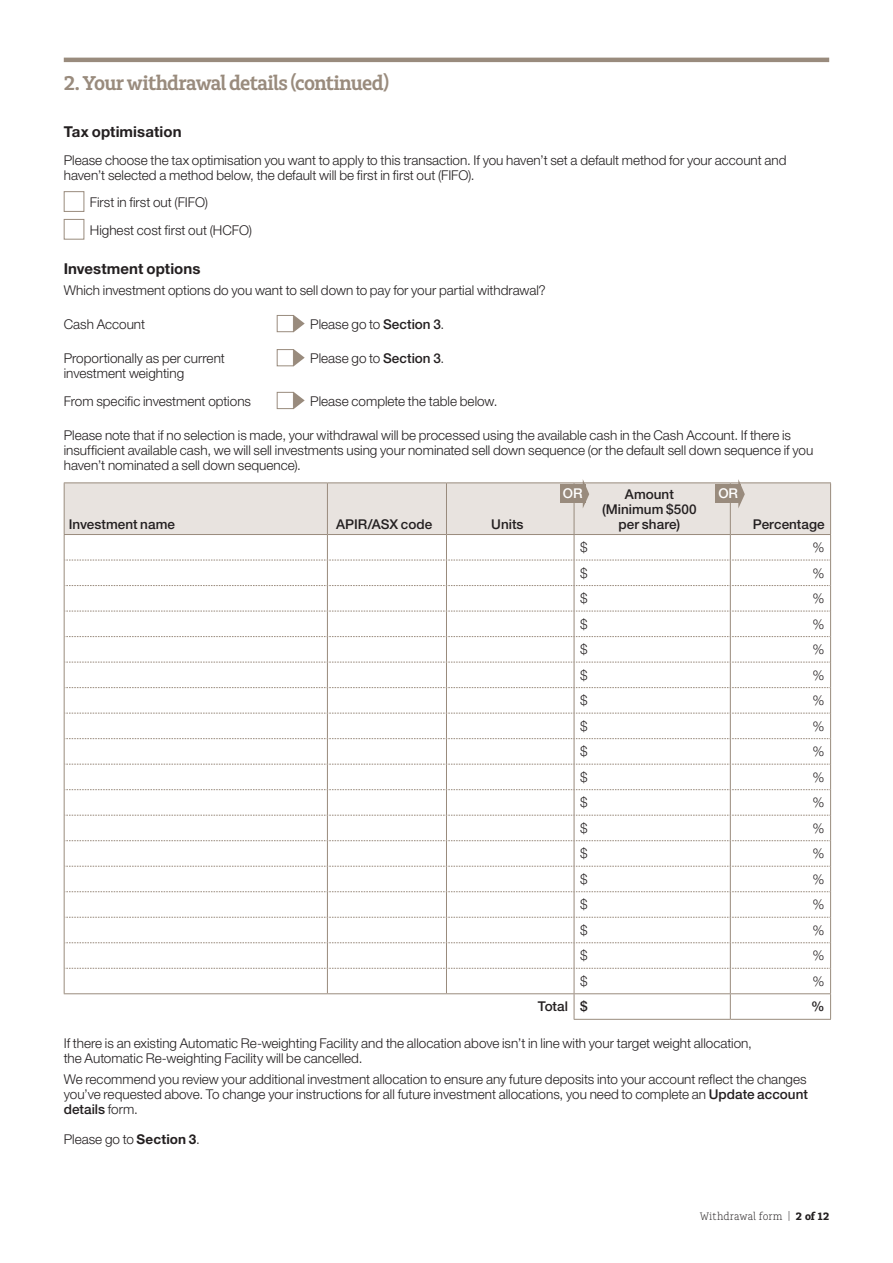
<style>
.page{position:relative;width:893px;height:1263px;background:#fff}
.page>*{position:absolute;margin:0;border:0;box-sizing:border-box;transform-origin:0 0}
.t1{font:600 21px "Charlie Std";letter-spacing:-.035em;color:#998b7d}
.t2{font:700 15px "Helvetica Neue LT Pro";letter-spacing:.005em;color:#231f20}
.t3{font:300 13.5px/15px "Helvetica Neue LT Pro";color:#231f20}
.t4{font:500 13.5px/15px "Helvetica Neue LT Pro";color:#231f20;text-align:center}
.t5{font:500 13.5px "Helvetica Neue LT Pro";color:#fff}
.t6{font:300 11.25px "Charlie Std";letter-spacing:.005em;color:#231f20}
.s1{font-weight:500}
.s2{font-weight:700}
</style>
<div class="page">
<hr style="left:64px;top:58px;width:765px;height:4px;background:#998b7d">
<div style="left:64px;top:191px;width:20px;height:21px;border:1px solid #998b7d"></div>
<div style="left:64px;top:219px;width:20px;height:21px;border:1px solid #998b7d"></div>
<div style="left:277px;top:315px;width:17px;height:17px;background:#fff;border:1px solid #998b7d"></div>
<svg style="left:294px;top:315px;width:11px;height:17px"></svg>
<div style="left:277px;top:349px;width:17px;height:17px;background:#fff;border:1px solid #998b7d"></div>
<svg style="left:294px;top:349px;width:11px;height:17px"></svg>
<div style="left:277px;top:392px;width:17px;height:17px;background:#fff;border:1px solid #998b7d"></div>
<svg style="left:294px;top:392px;width:11px;height:17px"></svg>
<hr style="left:574px;top:1019px;width:156px;height:1px;background:#998b7d">
<hr style="left:730px;top:1019px;width:101px;height:1px;background:#998b7d">
<svg style="left:64px;top:479px;width:767px;height:540px"></svg>
<h1 class="t1" style="left:64px;top:71px;width:327px">2. Your withdrawal details (continued)</h1>
<p class="t2" style="left:64px;top:122px;width:119px">Tax optimisation</p>
<p class="t3" style="left:64px;top:152px;width:724px">Please choose the tax optimisation you want to apply to this transaction. If you haven’t set a default method for your account and haven’t selected a method below, the default will be first in first out (FIFO).</p>
<p class="t3" style="left:90px;top:188px;width:164px;line-height:27.8px">First in first out (FIFO)<br>Highest cost first out (HCFO)</p>
<p class="t2" style="left:64px;top:259px;width:138px">Investment options</p>
<p class="t3" style="left:64px;top:282px;width:484px">Which investment options do you want to sell down to pay for your partial withdrawal?</p>
<p class="t3" style="left:64px;top:316px;width:83px">Cash Account</p>
<p class="t3" style="left:310px;top:316px;width:136px">Please go to <span class="s1">Section 3</span>.</p>
<p class="t3" style="left:64px;top:351px;width:163px">Proportionally as per current</p>
<p class="t3" style="left:310px;top:351px;width:136px">Please go to <span class="s1">Section 3</span>.</p>
<p class="t3" style="left:64px;top:359px;width:189px;line-height:27.8px">investment weighting<br>From specific investment options</p>
<p class="t3" style="left:310px;top:393px;width:189px">Please complete the table below.</p>
<p class="t3" style="left:64px;top:427px;width:751px">Please note that if no selection is made, your withdrawal will be processed using the available cash in the Cash Account. If there is insufficient available cash, we will sell investments using your nominated sell down sequence (or the default sell down sequence if you haven’t nominated a sell down sequence).</p>
<p class="t4" style="left:69px;top:516px;width:108px">Investment name</p>
<p class="t4" style="left:336px;top:516px;width:98px">APIR/ASX code</p>
<p class="t4" style="left:491px;top:516px;width:34px">Units</p>
<p class="t5" style="left:563px;top:485px;width:21px">OR</p>
<p class="t5" style="left:718px;top:485px;width:21px">OR</p>
<p class="t4" style="left:602px;top:486px;width:96px">Amount (Minimum $500 per share)</p>
<p class="t4" style="left:753px;top:516px;width:73px">Percentage</p>
<p class="t3" style="left:580px;top:539px;width:9px">$</p>
<p class="t3" style="left:813px;top:539px;width:14px">%</p>
<p class="t3" style="left:580px;top:565px;width:9px">$</p>
<p class="t3" style="left:813px;top:565px;width:14px">%</p>
<p class="t3" style="left:580px;top:590px;width:9px">$</p>
<p class="t3" style="left:813px;top:590px;width:14px">%</p>
<p class="t3" style="left:580px;top:616px;width:9px">$</p>
<p class="t3" style="left:813px;top:616px;width:14px">%</p>
<p class="t3" style="left:580px;top:642px;width:9px">$</p>
<p class="t3" style="left:813px;top:642px;width:14px">%</p>
<p class="t3" style="left:580px;top:667px;width:9px">$</p>
<p class="t3" style="left:813px;top:667px;width:14px">%</p>
<p class="t3" style="left:580px;top:693px;width:9px">$</p>
<p class="t3" style="left:813px;top:693px;width:14px">%</p>
<p class="t3" style="left:580px;top:718px;width:9px">$</p>
<p class="t3" style="left:813px;top:718px;width:14px">%</p>
<p class="t3" style="left:580px;top:744px;width:9px">$</p>
<p class="t3" style="left:813px;top:744px;width:14px">%</p>
<p class="t3" style="left:580px;top:769px;width:9px">$</p>
<p class="t3" style="left:813px;top:769px;width:14px">%</p>
<p class="t3" style="left:580px;top:795px;width:9px">$</p>
<p class="t3" style="left:813px;top:795px;width:14px">%</p>
<p class="t3" style="left:580px;top:820px;width:9px">$</p>
<p class="t3" style="left:813px;top:820px;width:14px">%</p>
<p class="t3" style="left:580px;top:846px;width:9px">$</p>
<p class="t3" style="left:813px;top:846px;width:14px">%</p>
<p class="t3" style="left:580px;top:871px;width:9px">$</p>
<p class="t3" style="left:813px;top:871px;width:14px">%</p>
<p class="t3" style="left:580px;top:897px;width:9px">$</p>
<p class="t3" style="left:813px;top:897px;width:14px">%</p>
<p class="t3" style="left:580px;top:922px;width:9px">$</p>
<p class="t3" style="left:813px;top:922px;width:14px">%</p>
<p class="t3" style="left:580px;top:948px;width:9px">$</p>
<p class="t3" style="left:813px;top:948px;width:14px">%</p>
<p class="t3" style="left:580px;top:973px;width:9px">$</p>
<p class="t3" style="left:813px;top:973px;width:14px">%</p>
<p class="t4" style="left:538px;top:999px;width:51px">Total $</p>
<p class="t4" style="left:811px;top:999px;width:15px">%</p>
<p class="t3" style="left:64px;top:1035px;width:690px">If there is an existing Automatic Re-weighting Facility and the allocation above isn’t in line with your target weight allocation, the Automatic Re-weighting Facility will be cancelled.</p>
<p class="t3" style="left:64px;top:1072px;width:746px;text-align:justify">We recommend you review your additional investment allocation to ensure any future deposits into your account reflect the changes you’ve requested above. To change your instructions for all future investment allocations, you need to complete an <span class="s1">Update account details</span> form.</p>
<p class="t3" style="left:64px;top:1131px;width:138px">Please go to <span class="s2">Section 3</span>.</p>
<p class="t6" style="left:700px;top:1210px;width:131px">Withdrawal form | <span class="s2">2 of 12</span></p>
</div>
